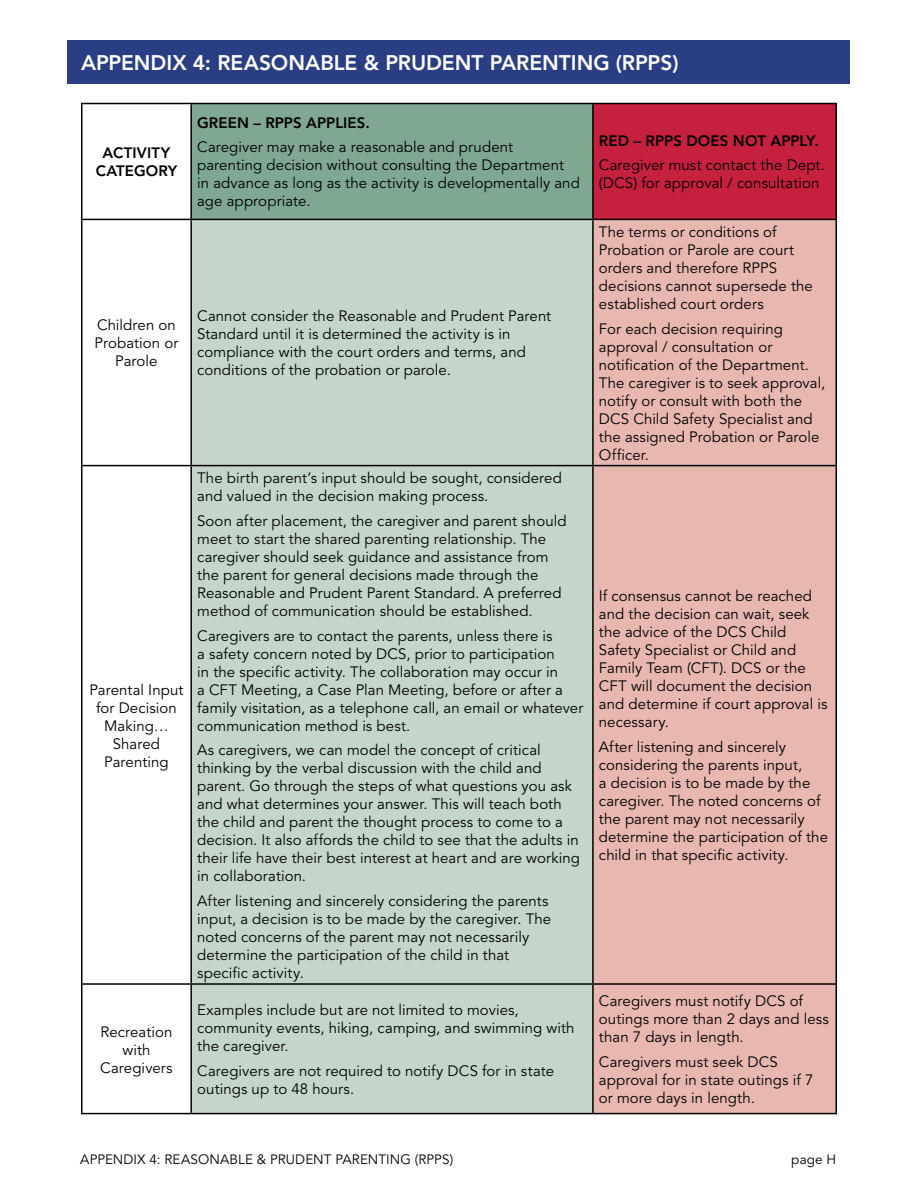
<style>
.page{position:relative;width:918px;height:1188px;background:#fff}
.page>*{position:absolute;margin:0;border:0;box-sizing:border-box;transform-origin:0 0}
.t1{font:800 21px "Avenir";color:#fff}
.t2{font:15px/18px "Avenir";letter-spacing:.005em;color:#000}
.t3{font:800 15px/18px "Avenir";letter-spacing:.005em;color:#000;text-align:center}
.t4{font:13.5px "Avenir";letter-spacing:.01em;color:#000}
</style>
<div class="page">
<div style="left:68px;top:40px;width:782px;height:44px;background:#293e83"></div>
<div style="left:191px;top:104px;width:402px;height:115px;background:#7fa791"></div>
<div style="left:593px;top:104px;width:243px;height:115px;background:#c5203e"></div>
<div style="left:192px;top:220px;width:400px;height:893px;background:#c4d6cb"></div>
<div style="left:594px;top:220px;width:242px;height:893px;background:#e8b7af"></div>
<hr style="left:81px;top:103px;width:110px;height:1px;background:#000">
<hr style="left:81px;top:104px;width:1px;height:115px;background:#000">
<hr style="left:191px;top:103px;width:402px;height:1px;background:#000">
<hr style="left:190px;top:104px;width:2px;height:115px;background:#000">
<hr style="left:593px;top:103px;width:244px;height:1px;background:#000">
<hr style="left:592px;top:104px;width:2px;height:115px;background:#000">
<hr style="left:836px;top:104px;width:1px;height:115px;background:#000">
<hr style="left:81px;top:219px;width:110px;height:1px;background:#000">
<hr style="left:81px;top:220px;width:1px;height:245px;background:#000">
<hr style="left:191px;top:219px;width:402px;height:1px;background:#000">
<hr style="left:190px;top:220px;width:2px;height:245px;background:#000">
<hr style="left:593px;top:219px;width:244px;height:1px;background:#000">
<hr style="left:592px;top:220px;width:2px;height:245px;background:#000">
<hr style="left:836px;top:220px;width:1px;height:245px;background:#000">
<hr style="left:81px;top:465px;width:110px;height:1px;background:#000">
<hr style="left:81px;top:466px;width:1px;height:517px;background:#000">
<hr style="left:191px;top:465px;width:402px;height:1px;background:#000">
<hr style="left:190px;top:466px;width:2px;height:517px;background:#000">
<hr style="left:593px;top:465px;width:244px;height:1px;background:#000">
<hr style="left:592px;top:466px;width:2px;height:517px;background:#000">
<hr style="left:836px;top:466px;width:1px;height:517px;background:#000">
<hr style="left:81px;top:983px;width:110px;height:2px;background:#000">
<hr style="left:81px;top:985px;width:1px;height:128px;background:#000">
<hr style="left:191px;top:983px;width:402px;height:2px;background:#000">
<hr style="left:190px;top:985px;width:2px;height:128px;background:#000">
<hr style="left:593px;top:983px;width:244px;height:2px;background:#000">
<hr style="left:592px;top:985px;width:2px;height:128px;background:#000">
<hr style="left:836px;top:985px;width:1px;height:128px;background:#000">
<hr style="left:81px;top:1113px;width:110px;height:1px;background:#000">
<hr style="left:191px;top:1113px;width:402px;height:1px;background:#000">
<hr style="left:593px;top:1113px;width:244px;height:1px;background:#000">
<h1 class="t1" style="left:81px;top:50px;width:599px">APPENDIX 4: REASONABLE &amp; PRUDENT PARENTING (RPPS)</h1>
<p class="t3" style="left:96px;top:144px;width:83px">ACTIVITY<br>CATEGORY</p>
<p class="t3" style="left:197px;top:114px;width:174px">GREEN – RPPS APPLIES.</p>
<p class="t2" style="left:197px;top:139px;width:384px">Caregiver may make a reasonable and prudent parenting decision without consulting the Department<br>in advance as long as the activity is developmentally and age appropriate.</p>
<p class="t2" style="left:95px;top:316px;width:85px;text-align:center">Children on<br>Probation or<br>Parole</p>
<p class="t2" style="left:197px;top:307px;width:356px">Cannot consider the Reasonable and Prudent Parent Standard until it is determined the activity is in compliance with the court orders and terms, and conditions of the probation or parole.</p>
<p class="t2" style="left:89px;top:681px;width:96px;text-align:center">Parental Input for Decision<br>Making…<br>Shared<br>Parenting</p>
<p class="t2" style="left:100px;top:1023px;width:74px;text-align:center">Recreation with<br>Caregivers</p>
<p class="t2" style="left:197px;top:469px;width:366px">The birth parent’s input should be sought, considered and valued in the decision making process.</p>
<p class="t2" style="left:197px;top:512px;width:371px">Soon after placement, the caregiver and parent should meet to start the shared parenting relationship. The caregiver should seek guidance and assistance from the parent for general decisions made through the Reasonable and Prudent Parent Standard. A preferred method of communication should be established.</p>
<p class="t2" style="left:197px;top:627px;width:388px">Caregivers are to contact the parents, unless there is<br>a safety concern noted by DCS, prior to participation<br>in the specific activity. The collaboration may occur in<br>a CFT Meeting, a Case Plan Meeting, before or after a family visitation, as a telephone call, an email or whatever communication method is best.</p>
<p class="t2" style="left:197px;top:742px;width:384px">As caregivers, we can model the concept of critical thinking by the verbal discussion with the child and parent. Go through the steps of what questions you ask and what determines your answer. This will teach both the child and parent the thought process to come to a decision. It also affords the child to see that the adults in their life have their best interest at heart and are working in collaboration.</p>
<p class="t2" style="left:197px;top:892px;width:356px">After listening and sincerely considering the parents input, a decision is to be made by the caregiver. The noted concerns of the parent may not necessarily determine the participation of the child in that specific activity.</p>
<p class="t2" style="left:197px;top:1001px;width:379px">Examples include but are not limited to movies, community events, hiking, camping, and swimming with the caregiver.</p>
<p class="t2" style="left:197px;top:1062px;width:358px">Caregivers are not required to notify DCS for in state outings up to 48 hours.</p>
<p class="t3" style="left:599px;top:132px;width:221px">RED – RPPS DOES NOT APPLY.</p>
<p class="t2" style="left:599px;top:157px;width:227px">Caregiver must contact the Dept. (DCS) for approval / consultation</p>
<p class="t2" style="left:599px;top:223px;width:216px">The terms or conditions of<br>Probation or Parole are court orders and therefore RPPS decisions cannot supersede the established court orders</p>
<p class="t2" style="left:599px;top:320px;width:228px">For each decision requiring approval / consultation or notification of the Department.<br>The caregiver is to seek approval, notify or consult with both the<br>DCS Child Safety Specialist and the assigned Probation or Parole<br>Officer.</p>
<p class="t2" style="left:599px;top:587px;width:230px">If consensus cannot be reached and the decision can wait, seek the advice of the DCS Child<br>Safety Specialist or Child and<br>Family Team (CFT). DCS or the<br>CFT will document the decision and determine if court approval is necessary.</p>
<p class="t2" style="left:599px;top:738px;width:231px">After listening and sincerely considering the parents input,<br>a decision is to be made by the caregiver. The noted concerns of the parent may not necessarily determine the participation of the child in that specific activity.</p>
<p class="t2" style="left:599px;top:992px;width:231px">Caregivers must notify DCS of outings more than 2 days and less than 7 days in length.</p>
<p class="t2" style="left:599px;top:1053px;width:216px">Caregivers must seek DCS approval for in state outings if 7 or more days in length.</p>
<p class="t4" style="left:80px;top:1152px;width:375px">APPENDIX 4: REASONABLE &amp; PRUDENT PARENTING (RPPS)</p>
<p class="t4" style="left:791px;top:1152px;width:46px">page H</p>
</div>
